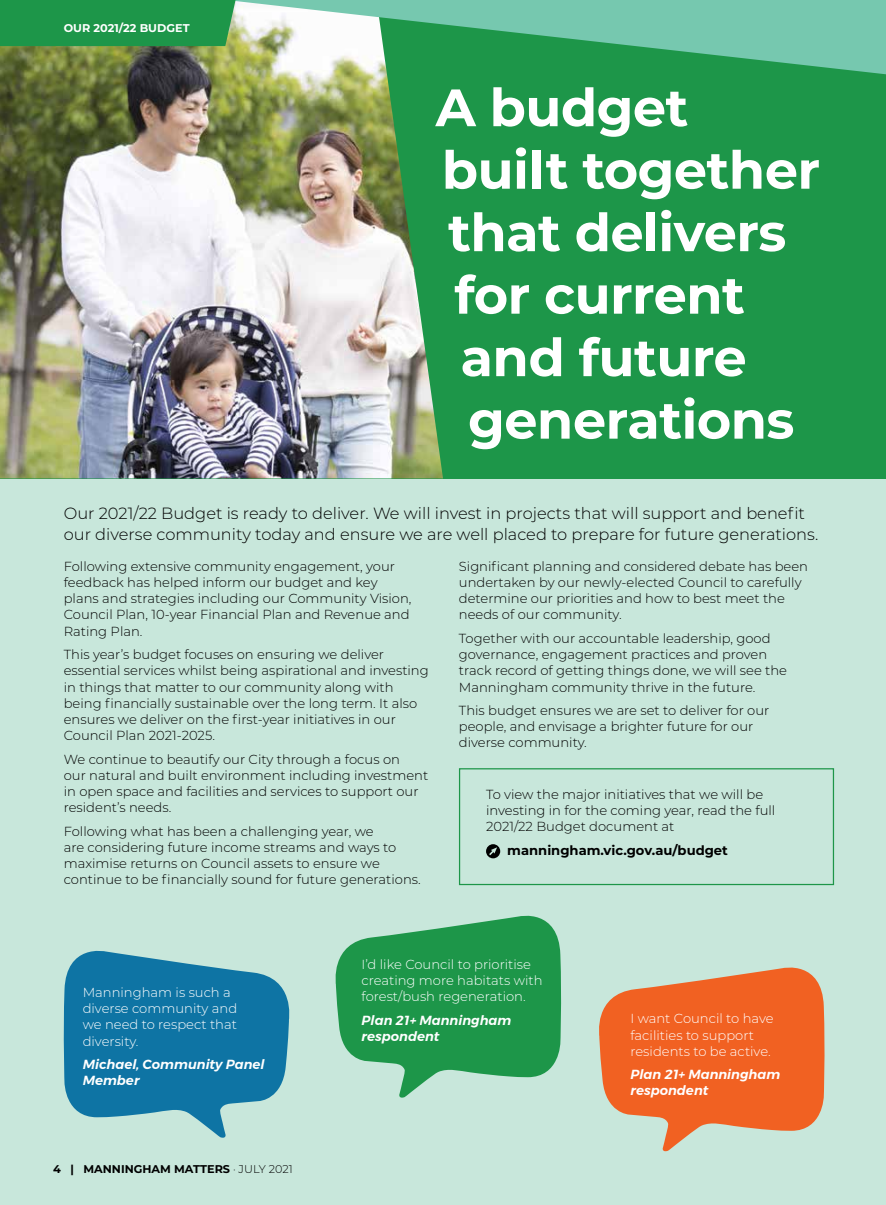
<style>
.page{position:relative;width:886px;height:1205px;background:#c8e7db}
.page>*{position:absolute;margin:0;border:0;box-sizing:border-box;transform-origin:0 0}
.t1{font:700 52.5px "Montserrat";letter-spacing:-.01em;color:#fff}
.t2{font:300 16.25px/21.2px "Montserrat";color:#000}
.t3{font:300 13.12px/16.2px "Montserrat";color:#000}
.t4{font:300 13.12px/16.2px "Montserrat";color:#fff}
.t5{font:italic 600 13.12px/16.2px "Montserrat";color:#fff}
.t6{font:700 13.12px "Montserrat";color:#000}
.t7{font:700 11.25px "Montserrat";color:#000}
.t8{font:700 11.25px "Montserrat";color:#fff}
.s1{font-weight:300}
</style>
<div class="page">
<svg style="left:335px;top:915px;width:227px;height:182px;fill:#1d9649"></svg>
<svg style="left:599px;top:967px;width:226px;height:184px;fill:#f16122"></svg>
<svg style="left:63px;top:950px;width:227px;height:188px;fill:#0e74a4"></svg>
<div style="left:0;top:0;width:885px;height:478px;background:#1d9649"></div>
<img style="left:0;top:46px;width:443px;height:432px">
<svg style="left:226px;top:0;width:660px;height:74px;fill:#76c8af"></svg>
<svg style="left:225px;top:0;width:11px;height:46px"></svg>
<div style="left:459px;top:768px;width:375px;height:117px;border:1px solid #1d9649"></div>
<div style="left:486px;top:844px;width:14px;height:14px;background:#000;border-radius:50%"></div>
<svg style="left:489px;top:847px;width:8px;height:8px"></svg>
<p class="t8" style="left:64px;top:20px;width:127px">OUR 2021/22 BUDGET</p>
<h1 class="t1" style="left:436px;top:70px;width:254px">A budget</h1>
<h1 class="t1" style="left:442px;top:132px;width:380px">built together</h1>
<h1 class="t1" style="left:448px;top:195px;width:340px">that delivers</h1>
<h1 class="t1" style="left:454px;top:257px;width:292px">for current</h1>
<h1 class="t1" style="left:461px;top:320px;width:288px">and future</h1>
<h1 class="t1" style="left:468px;top:382px;width:328px">generations</h1>
<p class="t2" style="left:64px;top:502px;width:756px">Our 2021/22 Budget is ready to deliver. We will invest in projects that will support and benefit our diverse community today and ensure we are well placed to prepare for future generations.</p>
<p class="t3" style="left:64px;top:557px;width:349px">Following extensive community engagement, your feedback has helped inform our budget and key plans and strategies including our Community Vision, Council Plan, 10-year Financial Plan and Revenue and Rating Plan.</p>
<p class="t3" style="left:64px;top:646px;width:366px">This year’s budget focuses on ensuring we deliver essential services whilst being aspirational and investing in things that matter to our community along with being financially sustainable over the long term. It also ensures we deliver on the first-year initiatives in our Council Plan 2021-2025.</p>
<p class="t3" style="left:64px;top:750px;width:366px">We continue to beautify our City through a focus on<br>our natural and built environment including investment in open space and facilities and services to support our resident’s needs.</p>
<p class="t3" style="left:64px;top:822px;width:358px">Following what has been a challenging year, we<br>are considering future income streams and ways to maximise returns on Council assets to ensure we continue to be financially sound for future generations.</p>
<p class="t3" style="left:459px;top:557px;width:351px">Significant planning and considered debate has been undertaken by our newly-elected Council to carefully determine our priorities and how to best meet the needs of our community.</p>
<p class="t3" style="left:459px;top:629px;width:330px">Together with our accountable leadership, good governance, engagement practices and proven track record of getting things done, we will see the Manningham community thrive in the future.</p>
<p class="t3" style="left:459px;top:701px;width:312px">This budget ensures we are set to deliver for our people, and envisage a brighter future for our diverse community.</p>
<p class="t3" style="left:486px;top:785px;width:291px">To view the major initiatives that we will be investing in for the coming year, read the full<br>2021/22 Budget document at</p>
<p class="t6" style="left:507px;top:840px;width:222px">manningham.vic.gov.au/budget</p>
<p class="t4" style="left:83px;top:983px;width:156px">Manningham is such a diverse community and we need to respect that diversity.</p>
<p class="t5" style="left:83px;top:1056px;width:184px">Michael, Community Panel<br>Member</p>
<p class="t7" style="left:53px;top:1161px;width:241px">4 | MANNINGHAM MATTERS <span class="s1">· JULY 2021</span></p>
<p class="t4" style="left:361px;top:955px;width:183px">I’d like Council to prioritise creating more habitats with forest/bush regeneration.</p>
<p class="t5" style="left:361px;top:1012px;width:151px">Plan 21+ Manningham respondent</p>
<p class="t4" style="left:630px;top:1010px;width:145px">I want Council to have facilities to support residents to be active.</p>
<p class="t5" style="left:630px;top:1066px;width:151px">Plan 21+ Manningham respondent</p>
</div>
